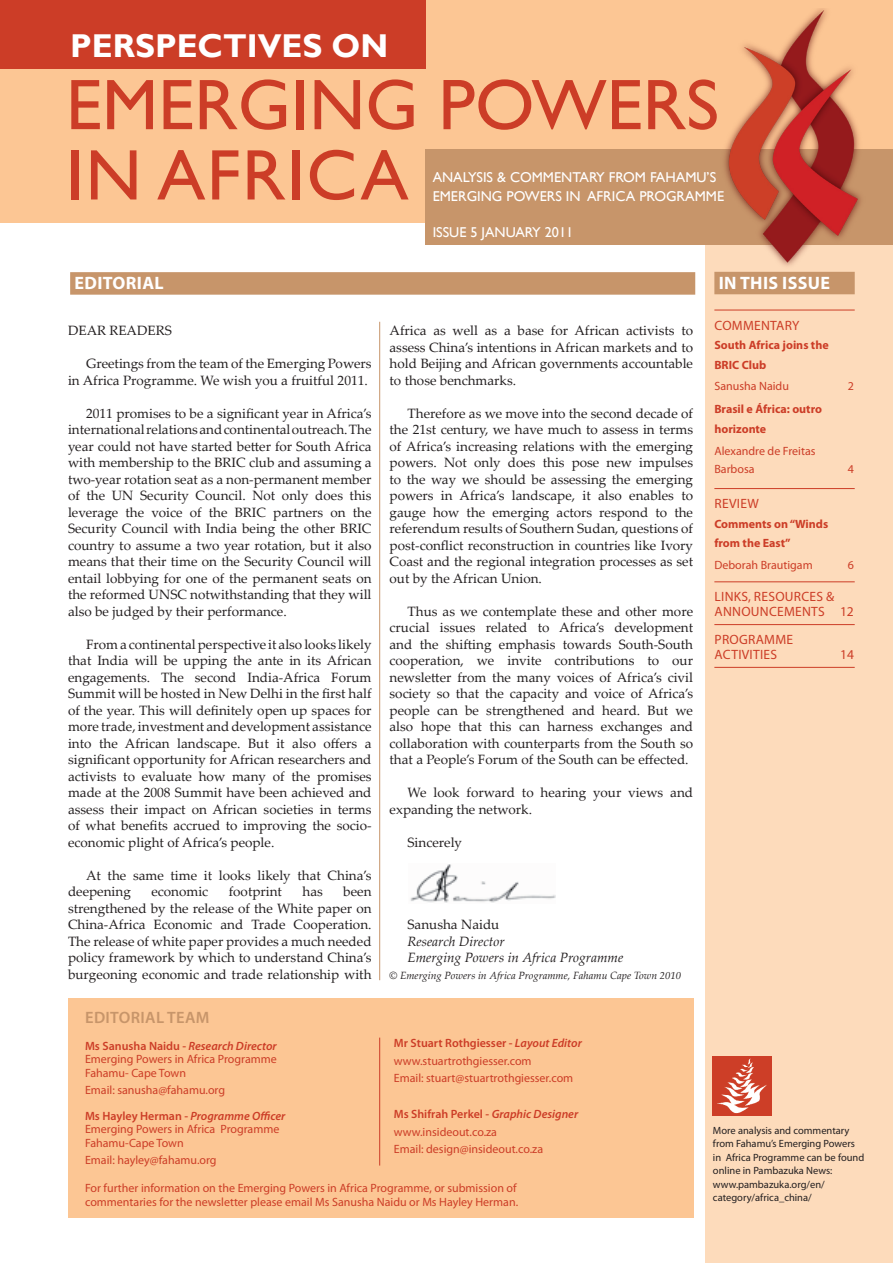
<style>
.page{position:relative;width:893px;height:1263px;background:#fff}
.page>*{position:absolute;margin:0;border:0;box-sizing:border-box;transform-origin:0 0}
.t1{font:72px/70.2px "Gill Sans";color:#cc3d27}
.t2{font:700 33px "Gill Sans";color:#fff}
.t3{font:700 18px "Myriad Pro";letter-spacing:.02em;color:#fff}
.t4{font:600 16.5px "Myriad Pro";letter-spacing:.02em;color:#c7956a}
.t5{font:14.25px/18.8px "Gill Sans";color:#fff}
.t6{font:13.5px/16.5px "Palatino Linotype";color:#231f20;text-align:justify}
.t7{font:13.5px/15px "Myriad Pro";letter-spacing:.02em;color:#cc3d27}
.t8{font:italic 13.5px/16.5px "Palatino Linotype";color:#231f20}
.t9{font:12px/13.5px "Myriad Pro";color:#cc3d27}
.t10{font:700 12px/19.5px "Myriad Pro";color:#cc3d27}
.t11{font:10.5px/13.5px "Myriad Pro";color:#231f20}
.t12{font:italic 10.5px "Palatino Linotype";color:#231f20}
.s1{font-weight:600}
.s2{font-weight:600;font-style:italic}
</style>
<div class="page">
<div style="left:68px;top:998px;width:625px;height:219px;background:#fcc694"></div>
<div style="left:706px;top:223px;width:187px;height:1040px;background:#fddbbb"></div>
<div style="left:0;top:0;width:893px;height:223px;background:#fcc694"></div>
<div style="left:425px;top:149px;width:468px;height:95px;background:#c7956a"></div>
<div style="left:714px;top:272px;width:141px;height:22px;background:#c7956a"></div>
<hr style="left:714px;top:310px;width:141px;height:1px;background:#cc3d27">
<hr style="left:714px;top:488px;width:141px;height:1px;background:#cc3d27">
<hr style="left:714px;top:581px;width:141px;height:1px;background:#cc3d27">
<hr style="left:714px;top:624px;width:141px;height:1px;background:#cc3d27">
<hr style="left:714px;top:667px;width:141px;height:1px;background:#cc3d27">
<div style="left:0;top:0;width:425px;height:68px;background:#cc3d27"></div>
<img style="left:704px;top:9px;width:179px;height:271px">
<img style="left:713px;top:1057px;width:58px;height:58px">
<div style="left:70px;top:272px;width:625px;height:23px;background:#c7956a"></div>
<hr style="left:379px;top:322px;width:1px;height:658px;background:#c7956a">
<hr style="left:379px;top:1037px;width:1px;height:128px;background:#cc3d27">
<img style="left:410px;top:864px;width:145px;height:39px">
<h2 class="t2" style="left:70px;top:26px;width:320px">PERSPECTIVES ON</h2>
<h1 class="t1" style="left:66px;top:71px;width:655px">EMERGING POWERS<br>IN AFRICA</h1>
<p class="t5" style="left:433px;top:168px;width:293px">ANALYSIS &amp; COMMENTARY FROM FAHAMU’S<br>EMERGING POWERS IN AFRICA PROGRAMME</p>
<p class="t5" style="left:433px;top:223px;width:8px">ISSUE</p>
<p class="t5" style="left:470px;top:223px;width:104px">5 JANUARY 2011</p>
<h3 class="t3" style="left:75px;top:271px;width:91px">EDITORIAL</h3>
<p class="t6" style="left:68px;top:322px;width:105px">Dear Readers</p>
<p class="t6" style="left:68px;top:355px;width:305px;text-align:right">Greetings from the team of the Emerging Powers<br>in Africa Programme. We wish you a fruitful 2011.</p>
<p class="t6" style="left:68px;top:404px;width:305px;text-indent:18px">2011 promises to be a significant year in Africa’s international relations and continental outreach. The year could not have started better for South Africa with membership to the BRIC club and assuming a two-year rotation seat as a non-permanent member of the UN Security Council. Not only does this leverage the voice of the BRIC partners on the Security Council with India being the other BRIC country to assume a two year rotation, but it also means that their time on the Security Council will entail lobbying for one of the permanent seats on the reformed UNSC notwithstanding that they will also be judged by their performance.</p>
<p class="t6" style="left:68px;top:635px;width:305px;text-indent:18px">From a continental perspective it also looks likely that India will be upping the ante in its African engagements. The second India-Africa Forum Summit will be hosted in New Delhi in the first half of the year. This will definitely open up spaces for more trade, investment and development assistance into the African landscape. But it also offers a significant opportunity for African researchers and activists to evaluate how many of the promises made at the 2008 Summit have been achieved and assess their impact on African societies in terms of what benefits accrued to improving the socio&shy;economic plight of Africa’s people.</p>
<p class="t6" style="left:68px;top:866px;width:305px;text-indent:18px">At the same time it looks likely that China’s deepening</p>
<p class="t6" style="left:151px;top:883px;width:58px">economic</p>
<p class="t6" style="left:229px;top:883px;width:55px">footprint</p>
<p class="t6" style="left:302px;top:883px;width:22px">has</p>
<p class="t6" style="left:68px;top:883px;width:305px;text-indent:275px">been strengthened by the release of the White paper on China-Africa Economic and Trade Cooperation.<br>The release of white paper provides a much needed policy framework by which to understand China’s burgeoning economic and trade relationship with</p>
<p class="t4" style="left:85px;top:1007px;width:126px">Editorial Team</p>
<p class="t9" style="left:85px;top:1039px;width:193px;text-align:justify"><span class="s1">Ms Sanusha Naidu -</span> <span class="s2">Research Director </span>Emerging Powers in Africa Programme Fahamu- Cape Town</p>
<p class="t9" style="left:85px;top:1077px;width:202px;line-height:25.2px">Email: sanusha@fahamu.org<br><span class="s1">Ms Hayley Herman -</span> <span class="s2">Programme Officer</span></p>
<p class="t9" style="left:85px;top:1122px;width:196px">Emerging Powers in Africa Programme<br>Fahamu-Cape Town</p>
<p class="t9" style="left:85px;top:1153px;width:133px">Email: hayley@fahamu.org</p>
<p class="t6" style="left:390px;top:322px;width:305px">Africa as well as a base for African activists to assess China’s intentions in African markets and to hold Beijing and African governments accountable to those benchmarks.</p>
<p class="t6" style="left:390px;top:404px;width:305px;text-indent:18px">Therefore as we move into the second decade of the 21st century, we have much to assess in terms of Africa’s increasing relations with the emerging powers. Not only does this pose new impulses to the way we should be assessing the emerging powers in Africa’s landscape, it also enables to gauge how the emerging actors respond to the referendum results of Southern Sudan, questions of post-conflict reconstruction in countries like Ivory Coast and the regional integration processes as set out by the African Union.</p>
<p class="t6" style="left:390px;top:602px;width:305px;text-indent:18px">Thus as we contemplate these and other more crucial issues related to Africa’s development and the shifting emphasis towards South-South cooperation, we invite contributions to our newsletter from the many voices of Africa’s civil society so that the capacity and voice of Africa’s people can be strengthened and heard. But we also hope that this can harness exchanges and collaboration with counterparts from the South so that a People’s Forum of the South can be effected.</p>
<p class="t6" style="left:390px;top:784px;width:305px;text-indent:18px">We look forward to hearing your views and expanding the network.</p>
<p class="t6" style="left:408px;top:833px;width:56px">Sincerely</p>
<p class="t6" style="left:408px;top:916px;width:93px">Sanusha Naidu</p>
<p class="t8" style="left:408px;top:932px;width:217px">Research Director<br>Emerging Powers in Africa Programme</p>
<p class="t12" style="left:390px;top:968px;width:293px">© Emerging Powers in Africa Programme, Fahamu Cape Town 2010</p>
<p class="t9" style="left:394px;top:1034px;width:189px;line-height:17.7px"><span class="s1">Mr Stuart Rothgiesser -</span> <span class="s2">Layout Editor </span>www.stuartrothgiesser.com<br>Email: stuart@stuartrothgiesser.com</p>
<p class="t9" style="left:394px;top:1105px;width:186px;line-height:17.7px"><span class="s1">Ms Shifrah Perkel -</span> <span class="s2">Graphic Designer </span>www.insideout.co.za<br>Email: design@insideout.co.za</p>
<p class="t9" style="left:85px;top:1181px;width:435px">For further information on the Emerging Powers in Africa Programme, or submission of commentaries for the newsletter please email Ms Sanusha Naidu or Ms Hayley Herman.</p>
<h3 class="t3" style="left:719px;top:271px;width:113px">In this issue</h3>
<p class="t7" style="left:714px;top:317px;width:86px">Commentary</p>
<p class="t10" style="left:714px;top:335px;width:116px">South Africa joins the<br>BRIC Club</p>
<p class="t9" style="left:714px;top:379px;width:76px">Sanusha Naidu</p>
<p class="t9" style="left:848px;top:379px;width:8px">2</p>
<p class="t10" style="left:714px;top:399px;width:109px">Brasil e África: outro horizonte</p>
<p class="t9" style="left:714px;top:442px;width:103px;line-height:18px">Alexandre de Freitas<br>Barbosa</p>
<p class="t9" style="left:848px;top:462px;width:8px">4</p>
<p class="t7" style="left:714px;top:496px;width:46px">REVIEW</p>
<p class="t10" style="left:714px;top:513px;width:115px">Comments on “Winds from the East”</p>
<p class="t9" style="left:714px;top:558px;width:100px">Deborah Brautigam</p>
<p class="t9" style="left:848px;top:558px;width:8px">6</p>
<p class="t7" style="left:714px;top:589px;width:121px">Links, RESOURCES &amp;<br>ANNO</p>
<p class="t7" style="left:714px;top:598px;width:141px;line-height:27.8px;text-indent:36px">UNCEMENTS 12<br>PROGRAMM E</p>
<p class="t7" style="left:714px;top:647px;width:64px">ACTIVITIES</p>
<p class="t7" style="left:840px;top:647px;width:15px">14</p>
<p class="t11" style="left:713px;top:1123px;width:153px">More analysis and commentary from Fahamu’s Emerging Powers in Africa Programme can be found online in Pambazuka News: www.pambazuka.org/en/ category/africa_china/</p>
</div>
